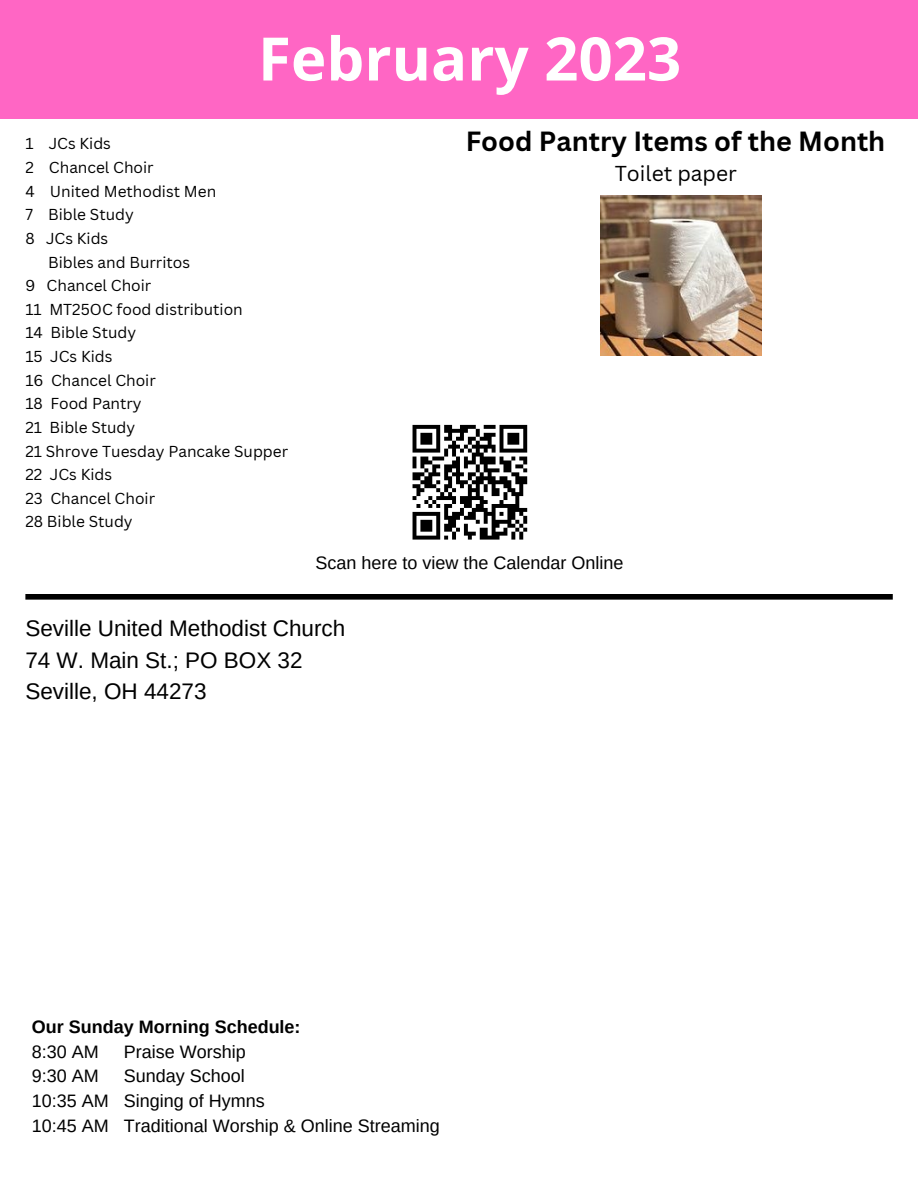
<style>
.page{position:relative;width:918px;height:1188px;background:#fff}
.page>*{position:absolute;margin:0;border:0;box-sizing:border-box;transform-origin:0 0}
.t1{font:700 60px "Open Sans";color:#fff}
.t2{font:700 27px "Canva Sans";color:#000}
.t3{font:22.5px/31.5px "Arimo";color:#000}
.t4{font:21px "Canva Sans";color:#000}
.t5{font:18px/24.8px "Arimo";color:#000}
.t6{font:700 18px "Arimo";color:#000}
.t7{font:15.45px "Canva Sans";color:#000}
</style>
<div class="page">
<div style="left:0;top:0;width:918px;height:119px;background:#ff66c4"></div>
<div style="left:25px;top:594px;width:868px;height:6px;background:#000"></div>
<svg style="left:412px;top:424px;width:116px;height:116px"></svg>
<img style="left:601px;top:195px;width:161px;height:161px">
<h1 class="t1" style="left:258px;top:16px;width:425px">February 2023</h1>
<p class="t7" style="left:25px;top:133px;width:87px">1 JCs Kids</p>
<p class="t7" style="left:25px;top:157px;width:130px">2 Chancel Choir</p>
<p class="t7" style="left:25px;top:180px;width:192px">4 United Methodist Men</p>
<p class="t7" style="left:25px;top:204px;width:110px">7 Bible Study</p>
<p class="t7" style="left:25px;top:227px;width:84px">8 JCs Kids</p>
<p class="t7" style="left:48px;top:251px;width:143px">Bibles and Burritos</p>
<p class="t7" style="left:25px;top:275px;width:127px">9 Chancel Choir</p>
<p class="t7" style="left:25px;top:298px;width:219px">11 MT25OC food distribution</p>
<p class="t7" style="left:25px;top:322px;width:112px">14 Bible Study</p>
<p class="t7" style="left:25px;top:346px;width:89px">15 JCs Kids</p>
<p class="t7" style="left:25px;top:369px;width:132px">16 Chancel Choir</p>
<p class="t7" style="left:25px;top:393px;width:118px">18 Food Pantry</p>
<p class="t7" style="left:25px;top:416px;width:111px">21 Bible Study</p>
<p class="t7" style="left:25px;top:440px;width:264px">21 Shrove Tuesday Pancake Supper</p>
<p class="t7" style="left:25px;top:464px;width:88px">22 JCs Kids</p>
<p class="t7" style="left:25px;top:487px;width:131px">23 Chancel Choir</p>
<p class="t7" style="left:25px;top:511px;width:109px">28 Bible Study</p>
<h2 class="t2" style="left:466px;top:122px;width:421px">Food Pantry Items of the Month</h2>
<h3 class="t4" style="left:615px;top:159px;width:124px">Toilet paper</h3>
<p class="t5" style="left:316px;top:550px;width:309px">Scan here to view the Calendar Online</p>
<h3 class="t3" style="left:25px;top:613px;width:321px">Seville United Methodist Church<br>74 W. Main St.; PO BOX 32<br>Seville, OH 44273</h3>
<p class="t6" style="left:32px;top:1017px;width:270px">Our Sunday Morning Schedule:</p>
<p class="t5" style="left:32px;top:1039px;width:68px">8:30 AM</p>
<p class="t5" style="left:124px;top:1039px;width:123px">Praise Worship</p>
<p class="t5" style="left:32px;top:1064px;width:68px">9:30 AM</p>
<p class="t5" style="left:32px;top:1064px;width:409px;text-indent:92px">Sunday School<br>10:35 AM Singing of Hymns<br>10:45 AM Traditional Worship &amp; Online Streaming</p>
</div>
